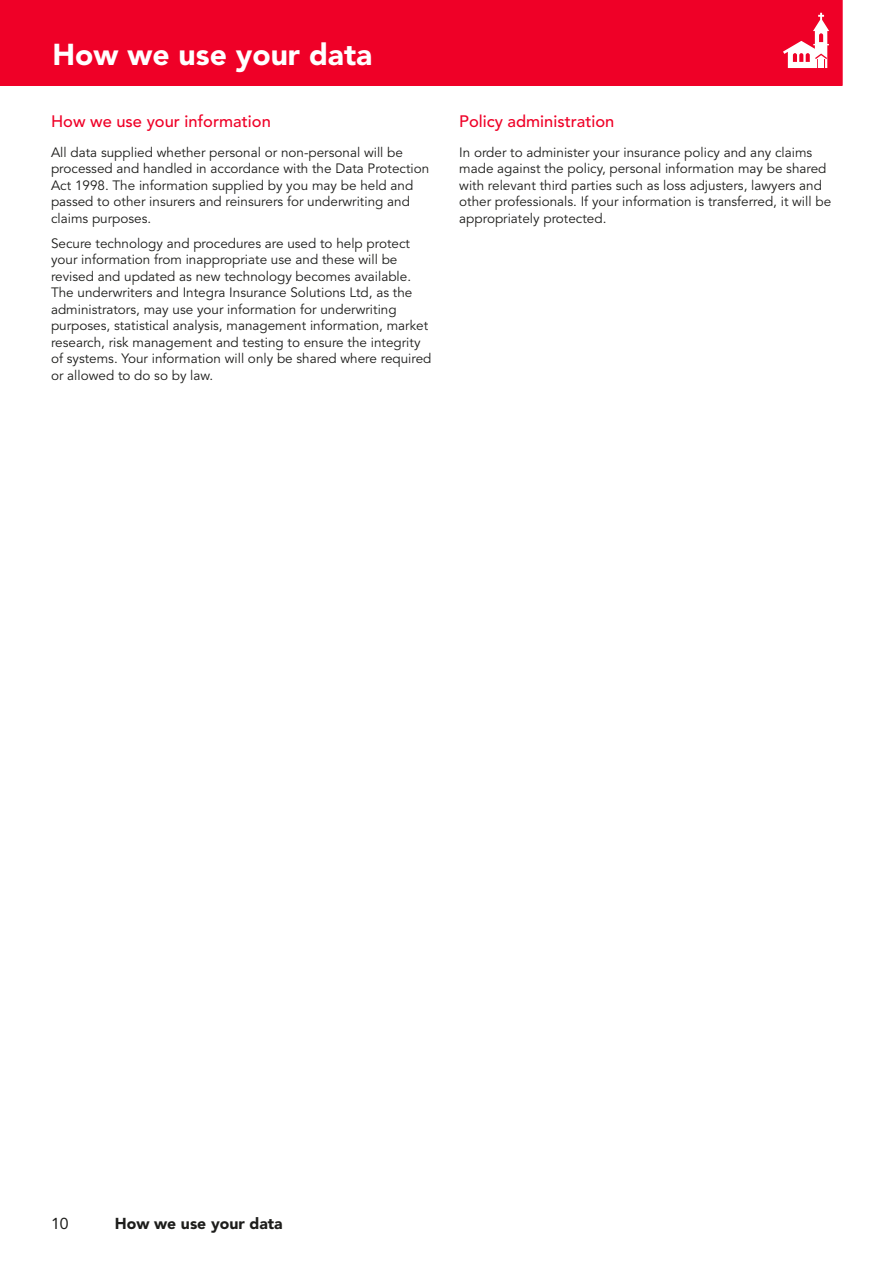
<style>
.page{position:relative;width:893px;height:1263px;background:#fff}
.page>*{position:absolute;margin:0;border:0;box-sizing:border-box;transform-origin:0 0}
.t1{font:900 30px "Avenir";color:#fff}
.t2{font:500 16.5px "Avenir";color:#ef0027}
.t3{font:900 15.75px "Avenir";color:#1d1d1b}
.t4{font:15.75px "Avenir";color:#1d1d1b}
.t5{font:13.5px/16.5px "Avenir";color:#1d1d1b}
</style>
<div class="page">
<div style="left:0;top:0;width:843px;height:86px;background:#ef0027"></div>
<svg style="left:783px;top:13px;width:46px;height:55px"></svg>
<h1 class="t1" style="left:53px;top:36px;width:321px">How we use your data</h1>
<p class="t2" style="left:51px;top:112px;width:221px">How we use your information</p>
<p class="t5" style="left:51px;top:144px;width:380px">All data supplied whether personal or non-personal will be processed and handled in accordance with the Data Protection Act 1998. The information supplied by you may be held and passed to other insurers and reinsurers for underwriting and claims purposes.</p>
<p class="t5" style="left:51px;top:235px;width:382px">Secure technology and procedures are used to help protect your information from inappropriate use and these will be revised and updated as new technology becomes available.<br>The underwriters and Integra Insurance Solutions Ltd, as the administrators, may use your information for underwriting purposes, statistical analysis, management information, market research, risk management and testing to ensure the integrity of systems. Your information will only be shared where required or allowed to do so by law.</p>
<p class="t2" style="left:459px;top:112px;width:157px">Policy administration</p>
<p class="t5" style="left:459px;top:144px;width:373px">In order to administer your insurance policy and any claims made against the policy, personal information may be shared with relevant third parties such as loss adjusters, lawyers and other professionals. If your information is transferred, it will be appropriately protected.</p>
<p class="t4" style="left:51px;top:1214px;width:19px">10</p>
<p class="t3" style="left:115px;top:1214px;width:169px">How we use your data</p>
</div>
